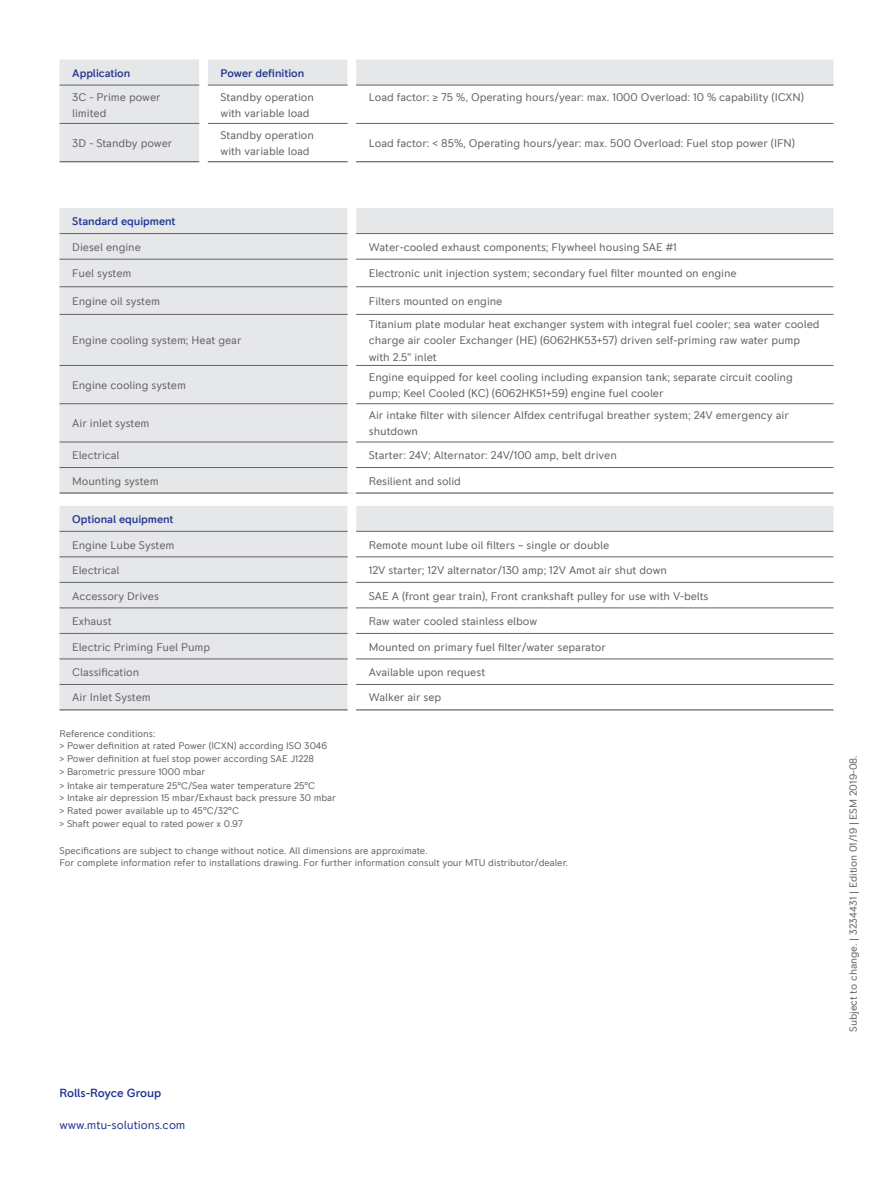
<style>
.page{position:relative;width:893px;height:1191px;background:#fff}
.page>*{position:absolute;margin:0;border:0;box-sizing:border-box;transform-origin:0 0}
.t1{font:12px "RR Pioneer";letter-spacing:-.005em;color:#21378f}
.t2{font:500 12px "RR Pioneer";letter-spacing:-.01em;color:#21378f}
.t3{font:11.25px/16.2px "RR Pioneer";letter-spacing:-.005em;color:#636366}
.t4{font:500 11.25px "RR Pioneer";letter-spacing:-.005em;color:#21378f}
.t5{font:10.5px "RR Pioneer";letter-spacing:-.005em;color:#636366}
.t6{font:9.75px/12.6px "RR Pioneer";letter-spacing:-.005em;color:#636366}
</style>
<div class="page">
<svg style="left:60px;top:208px;width:773px;height:501px"></svg>
<hr style="left:60px;top:492px;width:288px;height:1px;background:#636366">
<hr style="left:356px;top:492px;width:477px;height:1px;background:#636366">
<hr style="left:60px;top:709px;width:288px;height:1px;background:#636366">
<hr style="left:356px;top:709px;width:477px;height:1px;background:#636366">
<svg style="left:60px;top:60px;width:773px;height:101px"></svg>
<svg style="left:199px;top:60px;width:157px;height:102px"></svg>
<hr style="left:60px;top:123px;width:139px;height:1px;background:#636366">
<hr style="left:208px;top:123px;width:140px;height:1px;background:#636366">
<hr style="left:356px;top:123px;width:477px;height:1px;background:#636366">
<hr style="left:60px;top:85px;width:139px;height:1px;background:#636366">
<hr style="left:208px;top:85px;width:140px;height:1px;background:#636366">
<hr style="left:356px;top:85px;width:477px;height:1px;background:#636366">
<hr style="left:60px;top:161px;width:139px;height:1px;background:#636366">
<hr style="left:208px;top:161px;width:140px;height:1px;background:#636366">
<hr style="left:356px;top:161px;width:477px;height:1px;background:#636366">
<p class="t4" style="left:72px;top:66px;width:60px">Application</p>
<p class="t4" style="left:221px;top:66px;width:85px">Power definition</p>
<p class="t3" style="left:72px;top:89px;width:90px">3C - Prime power limited</p>
<p class="t3" style="left:221px;top:89px;width:95px">Standby operation with variable load</p>
<p class="t3" style="left:369px;top:89px;width:436px">Load factor: ≥ 75 %, Operating hours/year: max. 1000 Overload: 10 % capability (ICXN)</p>
<p class="t3" style="left:72px;top:135px;width:102px">3D - Standby power</p>
<p class="t3" style="left:221px;top:127px;width:95px">Standby operation with variable load</p>
<p class="t3" style="left:369px;top:135px;width:428px">Load factor: &lt; 85%, Operating hours/year: max. 500 Overload: Fuel stop power (IFN)</p>
<p class="t4" style="left:72px;top:214px;width:105px">Standard equipment</p>
<p class="t3" style="left:72px;top:239px;width:70px">Diesel engine</p>
<p class="t3" style="left:369px;top:239px;width:309px">Water-cooled exhaust components; Flywheel housing SAE #1</p>
<p class="t3" style="left:72px;top:265px;width:61px">Fuel system</p>
<p class="t3" style="left:369px;top:265px;width:369px">Electronic unit injection system; secondary fuel filter mounted on engine</p>
<p class="t3" style="left:72px;top:293px;width:89px">Engine oil system</p>
<p class="t3" style="left:369px;top:293px;width:135px">Filters mounted on engine</p>
<p class="t3" style="left:72px;top:332px;width:171px">Engine cooling system; Heat gear</p>
<p class="t3" style="left:369px;top:316px;width:452px">Titanium plate modular heat exchanger system with integral fuel cooler; sea water cooled charge air cooler Exchanger (HE) (6062HK53+57) driven self-priming raw water pump with 2.5“ inlet</p>
<p class="t3" style="left:72px;top:377px;width:115px">Engine cooling system</p>
<p class="t3" style="left:369px;top:369px;width:425px">Engine equipped for keel cooling including expansion tank; separate circuit cooling pump; Keel Cooled (KC) (6062HK51+59) engine fuel cooler</p>
<p class="t3" style="left:72px;top:415px;width:79px">Air inlet system</p>
<p class="t3" style="left:369px;top:407px;width:421px">Air intake filter with silencer Alfdex centrifugal breather system; 24V emergency air shutdown</p>
<p class="t3" style="left:72px;top:447px;width:49px">Electrical</p>
<p class="t3" style="left:369px;top:447px;width:250px">Starter: 24V; Alternator: 24V/100 amp, belt driven</p>
<p class="t3" style="left:72px;top:472px;width:88px">Mounting system</p>
<p class="t3" style="left:369px;top:472px;width:94px">Resilient and solid</p>
<p class="t4" style="left:72px;top:512px;width:103px">Optional equipment</p>
<p class="t3" style="left:72px;top:536px;width:104px">Engine Lube System</p>
<p class="t3" style="left:369px;top:536px;width:242px">Remote mount lube oil filters – single or double</p>
<p class="t3" style="left:72px;top:562px;width:49px">Electrical</p>
<p class="t3" style="left:369px;top:562px;width:300px">12V starter; 12V alternator/130 amp; 12V Amot air shut down</p>
<p class="t3" style="left:72px;top:587px;width:88px">Accessory Drives</p>
<p class="t3" style="left:369px;top:587px;width:341px">SAE A (front gear train), Front crankshaft pulley for use with V-belts</p>
<p class="t3" style="left:72px;top:613px;width:41px">Exhaust</p>
<p class="t3" style="left:369px;top:613px;width:170px">Raw water cooled stainless elbow</p>
<p class="t3" style="left:72px;top:638px;width:140px">Electric Priming Fuel Pump</p>
<p class="t3" style="left:369px;top:638px;width:238px">Mounted on primary fuel filter/water separator</p>
<p class="t3" style="left:72px;top:664px;width:69px">Classification</p>
<p class="t3" style="left:369px;top:664px;width:118px">Available upon request</p>
<p class="t3" style="left:72px;top:689px;width:80px">Air Inlet System</p>
<p class="t3" style="left:369px;top:689px;width:74px">Walker air sep</p>
<p class="t6" style="left:60px;top:727px;width:269px">Reference conditions:<br>&gt; Power definition at rated Power (ICXN) according ISO 3046 &gt; Power definition at fuel stop power according SAE J1228<br>&gt; Barometric pressure 1000 mbar</p>
<p class="t6" style="left:60px;top:779px;width:278px">&gt; Intake air temperature 25°C/Sea water temperature 25°C<br>&gt; Intake air depression 15 mbar/Exhaust back pressure 30 mbar &gt; Rated power available up to 45°C/32°C<br>&gt; Shaft power equal to rated power x 0.97</p>
<p class="t6" style="left:60px;top:844px;width:510px">Specifications are subject to change without notice. All dimensions are approximate.<br>For complete information refer to installations drawing. For further information consult your MTU distributor/dealer.</p>
<p class="t2" style="left:60px;top:1085px;width:103px">Rolls-Royce Group</p>
<p class="t1" style="left:60px;top:1118px;width:128px">www.mtu-solutions.com</p>
<p class="t5" style="left:847px;top:1032px;width:278px;rotate:-90deg">Subject to change. | 3234431 | Edition 01/19 | ESM 2019-08.</p>
</div>
